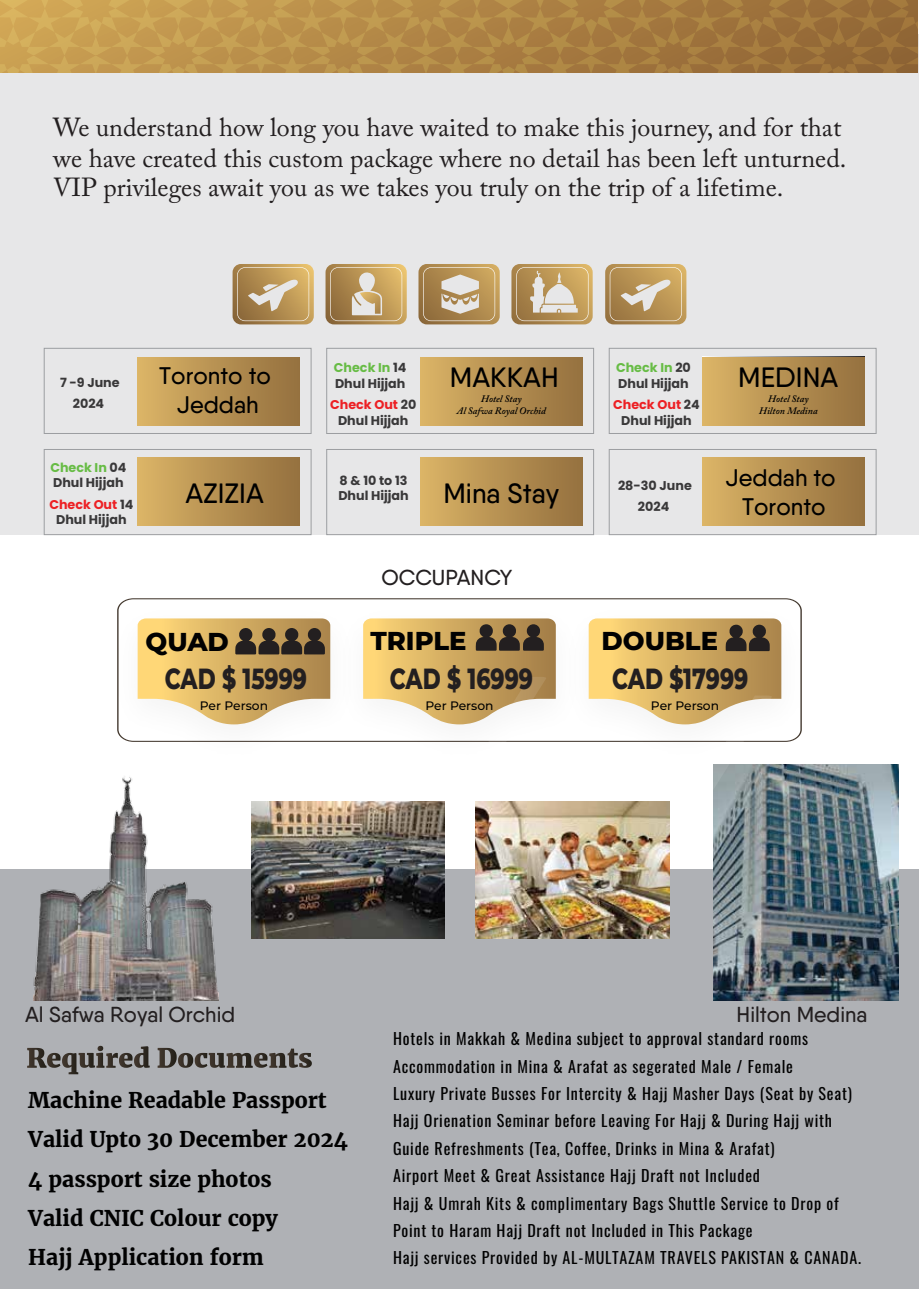
<style>
.page{position:relative;width:919px;height:1289px;background:#fff}
.page>*{position:absolute;margin:0;border:0;box-sizing:border-box;transform-origin:0 0}
.t1{font:800 29.1px "Montserrat";color:#231f20;scale:.75 1}
.t2{font:500 27.9px "Qanelas Soft DEMO";color:#000}
.t3{font:25.95px/31.2px "Adobe Caslon Pro";color:#231f20}
.t4{font:800 25.8px "Montserrat";color:#010101}
.t5{font:500 24px/28.8px "Qanelas Soft DEMO";color:#000;text-align:center}
.t6{font:500 21.75px "Qanelas Soft DEMO";color:#231f20}
.t7{font:700 21.45px/39.3px "Merriweather";color:#010101}
.t8{font:16.05px/27.3px "Oswald";letter-spacing:.05em;color:#010101}
.t9{font:700 12.75px/15.3px "Poppins";color:#393839;text-align:center}
.t10{font:500 12.3px "Montserrat";color:#010101}
.t11{font:italic 600 9.9px/11.9px "Adobe Caslon Pro";letter-spacing:.005em;color:#000;text-align:center}
.s1{color:#67bc45}
.s2{color:#ed2024}
</style>
<div class="page">
<div style="left:0;top:869px;width:918px;height:419px;background:#afb1b5"></div>
<div style="left:0;top:35px;width:918px;height:500px;background:#e7e7e8"></div>
<svg style="left:27px;top:1045px;width:123px;height:29px"></svg>
<svg style="left:158px;top:1047px;width:154px;height:20px"></svg>
<svg style="left:232px;top:264px;width:82px;height:60px;background:#bd9e6a"></svg>
<svg style="left:325px;top:264px;width:82px;height:60px;background:#c0a26e"></svg>
<svg style="left:418px;top:264px;width:81px;height:60px"></svg>
<svg style="left:511px;top:264px;width:81px;height:60px"></svg>
<svg style="left:605px;top:264px;width:81px;height:60px;background:#bf9f6a"></svg>
<img style="left:33px;top:777px;width:185px;height:223px">
<img style="left:251px;top:801px;width:194px;height:137px">
<img style="left:475px;top:801px;width:194px;height:137px">
<div style="left:44px;top:348px;width:267px;height:86px;border:1px solid #9c9ea1"></div>
<div style="left:326px;top:348px;width:268px;height:86px;border:1px solid #9c9ea1"></div>
<div style="left:609px;top:348px;width:267px;height:86px;border:1px solid #9c9ea1"></div>
<div style="left:138px;top:457px;width:162px;height:68px;background:linear-gradient(to right,#dbb466,#94703f)"></div>
<div style="left:44px;top:449px;width:267px;height:86px;border:1px solid #9c9ea1"></div>
<div style="left:326px;top:449px;width:268px;height:86px;border:1px solid #9c9ea1"></div>
<div style="left:609px;top:449px;width:267px;height:86px;border:1px solid #9c9ea1"></div>
<div style="left:702px;top:457px;width:162px;height:68px;background:linear-gradient(to right,#dbb466,#94703f)"></div>
<div style="left:702px;top:357px;width:162px;height:68px;background:linear-gradient(to right,#dbb466,#94703f)"></div>
<div style="left:138px;top:357px;width:162px;height:68px;background:linear-gradient(to right,#dbb466,#94703f)"></div>
<div style="left:420px;top:457px;width:162px;height:68px;background:linear-gradient(to right,#dbb466,#95703f)"></div>
<div style="left:420px;top:357px;width:162px;height:68px;background:linear-gradient(to right,#dbb466,#95703f)"></div>
<svg style="left:0;top:0;width:917px;height:72px;background:#b18746"></svg>
<img style="left:713px;top:764px;width:185px;height:236px">
<img style="left:597px;top:598px;width:225px;height:179px">
<svg style="left:588px;top:618px;width:193px;height:204px"></svg>
<img style="left:372px;top:598px;width:225px;height:179px">
<svg style="left:363px;top:618px;width:192px;height:186px"></svg>
<img style="left:117px;top:598px;width:255px;height:179px">
<svg style="left:138px;top:618px;width:192px;height:106px;background:#cfb175"></svg>
<h3 class="t3" style="left:53px;top:111px;width:794px">We understand how long you have waited to make this journey, and for that we have created this custom package where no detail has been left unturned.</h3>
<h3 class="t3" style="left:53px;top:171px;width:731px">VIP privileges await you as we takes you truly on the trip of a lifetime.</h3>
<p class="t9" style="left:60px;top:372px;width:61px;line-height:21px">7 -9 June<br>2024</p>
<p class="t9" style="left:50px;top:459px;width:78px;text-align:left"><span class="s1">Check In</span> 04<br>Dhul Hijjah</p>
<p class="t9" style="left:49px;top:496px;width:85px"><span class="s2">Check Out</span> 14<br>Dhul Hijjah</p>
<p class="t9" style="left:334px;top:360px;width:74px;text-align:left"><span class="s1">Check In</span> 14<br>Dhul Hijjah</p>
<p class="t9" style="left:330px;top:397px;width:88px"><span class="s2">Check Out</span> 20<br>Dhul Hijjah</p>
<h3 class="t5" style="left:159px;top:363px;width:113px">Toronto to<br>Jeddah</h3>
<h2 class="t2" style="left:450px;top:364px;width:110px">MAKKAH</h2>
<p class="t11" style="left:457px;top:392px;width:90px">Hotel Stay<br>Al Safwa Royal Orchid</p>
<h2 class="t2" style="left:185px;top:480px;width:80px">AZIZIA</h2>
<p class="t9" style="left:338px;top:472px;width:72px;text-align:left">8 &amp; 10 to 13<br>Dhul Hijjah</p>
<h2 class="t2" style="left:443px;top:480px;width:117px">Mina Stay</h2>
<h3 class="t6" style="left:381px;top:567px;width:133px">OCCUPANCY</h3>
<h3 class="t4" style="left:145px;top:623px;width:85px">QUAD</h3>
<h3 class="t4" style="left:370px;top:622px;width:98px">TRIPLE</h3>
<h1 class="t1" style="left:165px;top:657px;width:191px">CAD $ 15999</h1>
<h1 class="t1" style="left:390px;top:657px;width:192px">CAD $ 16999</h1>
<p class="t10" style="left:200px;top:696px;width:70px">Per Person</p>
<p class="t10" style="left:425px;top:696px;width:70px">Per Person</p>
<p class="t9" style="left:616px;top:360px;width:76px;text-align:left"><span class="s1">Check In</span> 20<br>Dhul Hijjah</p>
<p class="t9" style="left:613px;top:397px;width:88px"><span class="s2">Check Out</span> 24<br>Dhul Hijjah</p>
<p class="t9" style="left:618px;top:475px;width:75px;line-height:21px">28-30 June<br>2024</p>
<h2 class="t2" style="left:738px;top:364px;width:101px">MEDINA</h2>
<p class="t11" style="left:759px;top:392px;width:60px">Hotel Stay<br>Hilton Medina</p>
<h3 class="t5" style="left:726px;top:464px;width:111px">Jeddah to<br>Toronto</h3>
<h3 class="t4" style="left:601px;top:622px;width:118px">DOUBLE</h3>
<h1 class="t1" style="left:612px;top:657px;width:183px">CAD $17999</h1>
<p class="t10" style="left:651px;top:696px;width:70px">Per Person</p>
<h3 class="t6" style="left:25px;top:1004px;width:211px">Al Safwa Royal Orchid</h3>
<h3 class="t6" style="left:736px;top:1004px;width:132px">Hilton Medina</h3>
<h3 class="t7" style="left:28px;top:1080px;width:321px">Machine Readable Passport<br>Valid Upto 30 December 2024<br>4 passport size photos<br>Valid CNIC Colour copy<br>Hajj Application form</h3>
<p class="t8" style="left:393px;top:1023px;width:469px">Hotels in Makkah &amp; Medina subject to approval standard rooms Accommodation in Mina &amp; Arafat as segerated Male / Female<br>Luxury Private Busses For Intercity &amp; Hajj Masher Days (Seat by Seat)<br>Hajj Orienation Seminar before Leaving For Hajj &amp; During Hajj with Guide Refreshments (Tea, Coffee, Drinks in Mina &amp; Arafat)<br>Airport Meet &amp; Great Assistance Hajj Draft not Included<br>Hajj &amp; Umrah Kits &amp; complimentary Bags Shuttle Service to Drop of Point to Haram Hajj Draft not Included in This Package<br>Hajj services Provided by AL-MULTAZAM TRAVELS PAKISTAN &amp; CANADA.</p>
</div>
